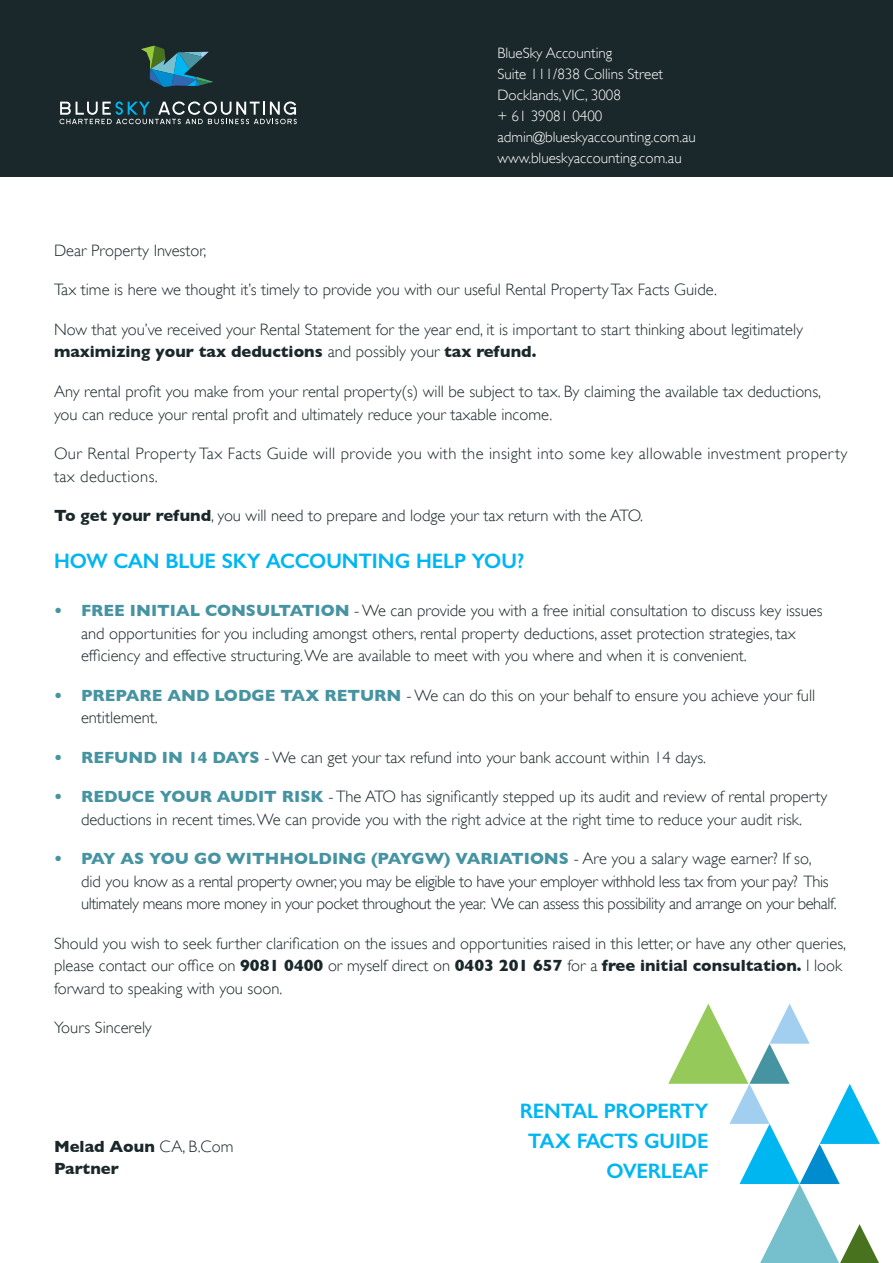
<style>
.page{position:relative;width:893px;height:1263px;background:#fff}
.page>*{position:absolute;margin:0;border:0;box-sizing:border-box;transform-origin:0 0}
.Subheads{font:600 21px/30px "Gill Sans Hel";color:#00b6f1;text-align:right}
.Subheads-2{font:300 16.5px/22.5px "Gill Sans";color:#1b282b}
.Subheads-3{font:300 16.5px/22.5px "Gill Sans";letter-spacing:-.025em;color:#1b282b}
.Subheads-4{font:300 16.5px/22.5px "Gill Sans";letter-spacing:.025em;color:#1b282b}
.Subheads-5{font:700 16.5px/22.5px "Gill Sans";color:#1b282b}
.Subheads-6{font:300 15px/21px "Gill Sans";color:#fff}
.s1{font-weight:700}
.s2{font-weight:700;color:#4694a1}
.s3{font-weight:300}
</style>
<div class="page">
<div style="left:0;top:0;width:893px;height:176px;background:#1b282b"></div>
<svg style="left:668px;top:1003px;width:212px;height:260px"></svg>
<svg style="left:60px;top:101px;width:237px;height:23px"></svg>
<svg style="left:141px;top:45px;width:72px;height:42px"></svg>
<p class="Subheads-6" style="left:497px;top:42px;width:200px">BlueSky Accounting<br>Suite 111/838 Collins Street<br>Docklands,VIC, 3008<br>+ 61 39081 0400 admin@blueskyaccounting.com.au www.blueskyaccounting.com.au</p>
<p class="Subheads-2" style="left:54px;top:239px;width:154px">Dear Property Investor,</p>
<p class="Subheads-2" style="left:54px;top:278px;width:665px">Tax time is here we thought it’s timely to provide you with our useful Rental Property Tax Facts Guide.</p>
<p class="Subheads-2" style="left:54px;top:318px;width:750px">Now that you’ve received your Rental Statement for the year end, it is important to start thinking about legitimately <span class="s1">maximizing your tax deductions</span> and possibly your <span class="s1">tax refund.</span></p>
<p class="Subheads-2" style="left:54px;top:380px;width:769px">Any rental profit you make from your rental property(s) will be subject to tax. By claiming the available tax deductions, you can reduce your rental profit and ultimately reduce your taxable income.</p>
<p class="Subheads-4" style="left:54px;top:442px;width:795px">Our Rental Property Tax Facts Guide will provide you with the insight into some key allowable investment property tax deductions.</p>
<p class="Subheads-2" style="left:54px;top:504px;width:591px"><span class="s1">To get your refund</span>, you will need to prepare and lodge your tax return with the ATO.</p>
<p class="Subheads" style="left:54px;top:546px;width:472px">HOW CAN BLUE SKY ACCOUNTING HELP YOU?</p>
<p class="Subheads-2" style="left:81px;top:599px;width:743px;text-indent:-27px"><span class="s2">• FREE INITIAL CONSULTATION</span> - We can provide you with a free initial consultation to discuss key issues and opportunities for you including amongst others, rental property deductions, asset protection strategies, tax efficiency and effective structuring. We are available to meet with you where and when it is convenient.</p>
<p class="Subheads-2" style="left:81px;top:683px;width:736px;text-indent:-27px"><span class="s2">• PREPARE AND LODGE TAX RETURN</span> - We can do this on your behalf to ensure you achieve your full entitlement.</p>
<p class="Subheads-2" style="left:54px;top:745px;width:654px"><span class="s2">• REFUND IN 14 DAYS</span> - We can get your tax refund into your bank account within 14 days.</p>
<p class="Subheads-2" style="left:54px;top:785px;width:775px;text-align:center"><span class="s2">• REDUCE YOUR AUDIT RISK</span> - The ATO has significantly stepped up its audit and review of rental property deductions in recent times. We can provide you with the right advice at the right time to reduce your audit risk.</p>
<p class="Subheads-3" style="left:81px;top:847px;width:757px;text-indent:-27px"><span class="s2">• PAY AS YOU GO WITHHOLDING (PAYGW) VARIATIONS</span> - Are you a salary wage earner? If so,<br>did you know as a rental property owner, you may be eligible to have your employer withhold less tax from your pay? This ultimately means more money in your pocket throughout the year. We can assess this possibility and arrange on your behalf.</p>
<p class="Subheads-2" style="left:54px;top:931px;width:794px">Should you wish to seek further clarification on the issues and opportunities raised in this letter, or have any other queries, please contact our office on <span class="s1">9081 0400</span> or myself direct on <span class="s1">0403 201 657</span> for a <span class="s1">free initial consultation.</span> I look forward to speaking with you soon.</p>
<p class="Subheads-2" style="left:54px;top:1016px;width:99px">Yours Sincerely</p>
<p class="Subheads-5" style="left:54px;top:1135px;width:181px">Melad Aoun <span class="s3">CA, B.Com<br></span>Partner</p>
<p class="Subheads" style="left:520px;top:1097px;width:190px">RENTAL PROPERTY<br>TAX FACTS GUIDE<br>OVERLEAF</p>
</div>
